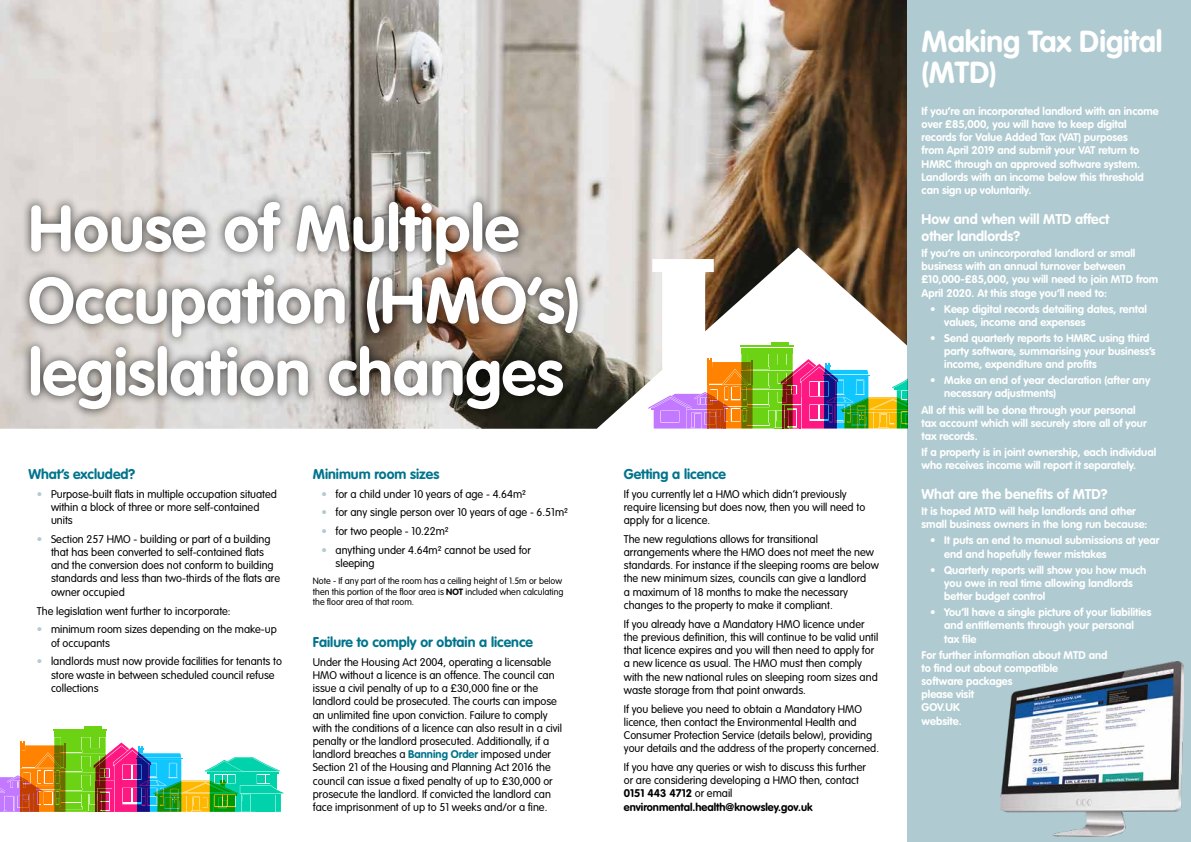
<style>
.page{position:relative;width:1191px;height:842px;background:#fff}
.page>*{position:absolute;margin:0;border:0;box-sizing:border-box;transform-origin:0 0}
.t1{font:700 64px/72px "VAG Rounded";color:#fff}
.t2{font:700 30px/31px "VAG Rounded";color:#fff}
.t3{font:700 14px "VAG Rounded";color:#00748d}
.t4{font:700 14px/16.8px "VAG Rounded";color:#fff}
.t5{font:300 11px/13.2px "VAG Rounded";color:#000}
.t6{font:700 11px/13.2px "VAG Rounded";color:#fff}
.t7{font:300 9px/10.8px "VAG Rounded";color:#000}
.s1{color:#afcad0}
.s2{font-weight:700}
.s3{font-weight:700;color:#00748d}
</style>
<div class="page">
<img style="left:0;top:0;width:907px;height:248px">
<svg style="left:0;top:248px;width:907px;height:546px"></svg>
<div style="left:907px;top:0;width:284px;height:842px;background:#afcad0"></div>
<img style="left:1000px;top:662px;width:183px;height:174px">
<svg style="left:84px;top:726px;width:18px;height:2px"></svg>
<hr style="left:54px;top:735px;width:52px;height:2px;background:#6bd313">
<svg style="left:0;top:737px;width:283px;height:75px"></svg>
<hr style="left:54px;top:773px;width:52px;height:2px;background:#6bd313">
<hr style="left:54px;top:792px;width:52px;height:1px;background:#6bd313">
<hr style="left:54px;top:731px;width:52px;height:4px;background:#6bd313">
<hr style="left:53px;top:729px;width:53px;height:1px;background:#6bd313">
<hr style="left:771px;top:342px;width:18px;height:3px;background:#6bd313">
<hr style="left:741px;top:352px;width:51px;height:1px;background:#6bd313">
<svg style="left:648px;top:354px;width:260px;height:75px"></svg>
<hr style="left:741px;top:390px;width:51px;height:1px;background:#6bd313">
<hr style="left:741px;top:409px;width:51px;height:1px;background:#6bd313">
<hr style="left:741px;top:348px;width:51px;height:3px;background:#6bd313">
<hr style="left:740px;top:345px;width:53px;height:2px;background:#6bd313">
<div style="left:20px;top:193px;width:567px;height:226px;background:#000;opacity:.75"></div>
<h1 class="t1" style="left:28px;top:192px;width:553px">House of Multiple<br>Occupation (HMO’s) legislation changes</h1>
<p class="t3" style="left:28px;top:466px;width:108px">What’s excluded?</p>
<p class="t5" style="left:51px;top:487px;width:227px;text-indent:-14px"><span class="s1">•</span> Purpose-built flats in multiple occupation situated within a block of three or more self-contained units</p>
<p class="t5" style="left:51px;top:532px;width:230px;text-indent:-14px"><span class="s1">•</span> Section 257 HMO - building or part of a building that has been converted to self-contained flats and the conversion does not conform to building standards and less than two-thirds of the flats are owner occupied</p>
<p class="t5" style="left:37px;top:604px;width:195px">The legislation went further to incorporate:</p>
<p class="t5" style="left:51px;top:623px;width:227px;text-indent:-14px"><span class="s1">•</span> minimum room sizes depending on the make-up of occupants</p>
<p class="t5" style="left:51px;top:655px;width:232px;text-indent:-14px"><span class="s1">•</span> landlords must now provide facilities for tenants to store waste in between scheduled council refuse collections</p>
<p class="t3" style="left:313px;top:466px;width:128px">Minimum room sizes</p>
<p class="t5" style="left:321px;top:487px;width:206px"><span class="s1">•</span> for a child under 10 years of age - 4.64m²</p>
<p class="t5" style="left:321px;top:506px;width:248px"><span class="s1">•</span> for any single person over 10 years of age - 6.51m²</p>
<p class="t5" style="left:321px;top:525px;width:129px"><span class="s1">•</span> for two people - 10.22m²</p>
<p class="t5" style="left:335px;top:544px;width:197px;text-indent:-14px"><span class="s1">•</span> anything under 4.64m² cannot be used for sleeping</p>
<p class="t7" style="left:313px;top:575px;width:252px">Note - If any part of the room has a ceiling height of 1.5m or below then this portion of the floor area is <span class="s2">NOT</span> included when calculating the floor area of that room.</p>
<p class="t3" style="left:313px;top:634px;width:222px">Failure to comply or obtain a licence</p>
<p class="t5" style="left:313px;top:655px;width:251px">Under the Housing Act 2004, operating a licensable HMO without a licence is an offence. The council can issue a civil penalty of up to a £30,000 fine or the landlord could be prosecuted. The courts can impose an unlimited fine upon conviction. Failure to comply with the conditions of a licence can also result in a civil penalty or the landlord prosecuted. Additionally, if a landlord breaches a <span class="s3">Banning Order</span> imposed under Section 21 of the Housing and Planning Act 2016 the council can issue a fixed penalty of up to £30,000 or prosecute the landlord. If convicted the landlord can face imprisonment of up to 51 weeks and/or a fine.</p>
<p class="t3" style="left:624px;top:466px;width:104px">Getting a licence</p>
<p class="t5" style="left:624px;top:487px;width:243px">If you currently let a HMO which didn’t previously require licensing but does now, then you will need to apply for a licence.</p>
<p class="t5" style="left:624px;top:532px;width:257px">The new regulations allows for transitional arrangements where the HMO does not meet the new standards. For instance if the sleeping rooms are below the new minimum sizes, councils can give a landlord<br>a maximum of 18 months to make the necessary changes to the property to make it compliant.</p>
<p class="t5" style="left:624px;top:617px;width:256px">If you already have a Mandatory HMO licence under the previous definition, this will continue to be valid until that licence expires and you will then need to apply for a new licence as usual. The HMO must then comply with the new national rules on sleeping room sizes and waste storage from that point onwards.</p>
<p class="t5" style="left:624px;top:702px;width:257px">If you believe you need to obtain a Mandatory HMO licence, then contact the Environmental Health and Consumer Protection Service (details below), providing your details and the address of the property concerned.</p>
<p class="t5" style="left:624px;top:761px;width:244px">If you have any queries or wish to discuss this further or are considering developing a HMO then, contact <span class="s2">0151 443 4712</span> or email <span class="s2">environmental.health@knowsley.gov.uk</span></p>
<h2 class="t2" style="left:921px;top:25px;width:242px">Making Tax Digital (MTD)</h2>
<p class="t6" style="left:921px;top:104px;width:239px">If you’re an incorporated landlord with an income over £85,000, you will have to keep digital records for Value Added Tax (VAT) purposes<br>from April 2019 and submit your VAT return to HMRC through an approved software system.<br>Landlords with an income below this threshold can sign up voluntarily.</p>
<p class="t4" style="left:921px;top:211px;width:189px">How and when will MTD affect other landlords?</p>
<p class="t6" style="left:921px;top:246px;width:238px">If you’re an unincorporated landlord or small business with an annual turnover between £10,000-£85,000, you will need to join MTD from April 2020. At this stage you’ll need to:</p>
<p class="t6" style="left:944px;top:302px;width:204px;text-indent:-14px">• Keep digital records detailing dates, rental values, income and expenses</p>
<p class="t6" style="left:944px;top:331px;width:213px;text-indent:-14px">• Send quarterly reports to HMRC using third party software, summarising your business’s income, expenditure and profits</p>
<p class="t6" style="left:944px;top:374px;width:207px;text-indent:-14px">• Make an end of year declaration (after any necessary adjustments)</p>
<p class="t6" style="left:921px;top:403px;width:227px">All of this will be done through your personal tax account which will securely store all of your tax records.</p>
<p class="t6" style="left:921px;top:445px;width:236px">If a property is in joint ownership, each individual who receives income will report it separately.</p>
<p class="t4" style="left:921px;top:486px;width:187px">What are the benefits of MTD?</p>
<p class="t6" style="left:921px;top:505px;width:227px">It is hoped MTD will help landlords and other small business owners in the long run because:</p>
<p class="t6" style="left:944px;top:534px;width:217px;text-indent:-14px">• It puts an end to manual submissions at year end and hopefully fewer mistakes</p>
<p class="t6" style="left:944px;top:563px;width:204px;text-indent:-14px">• Quarterly reports will show you how much you owe in real time allowing landlords better budget control</p>
<p class="t6" style="left:944px;top:605px;width:209px;text-indent:-14px">• You’ll have a single picture of your liabilities and entitlements through your personal tax file</p>
<p class="t6" style="left:921px;top:648px;width:187px">For further information about MTD and to find out about compatible<br>software packages<br>please visit<br>GOV.UK<br>website.</p>
</div>
